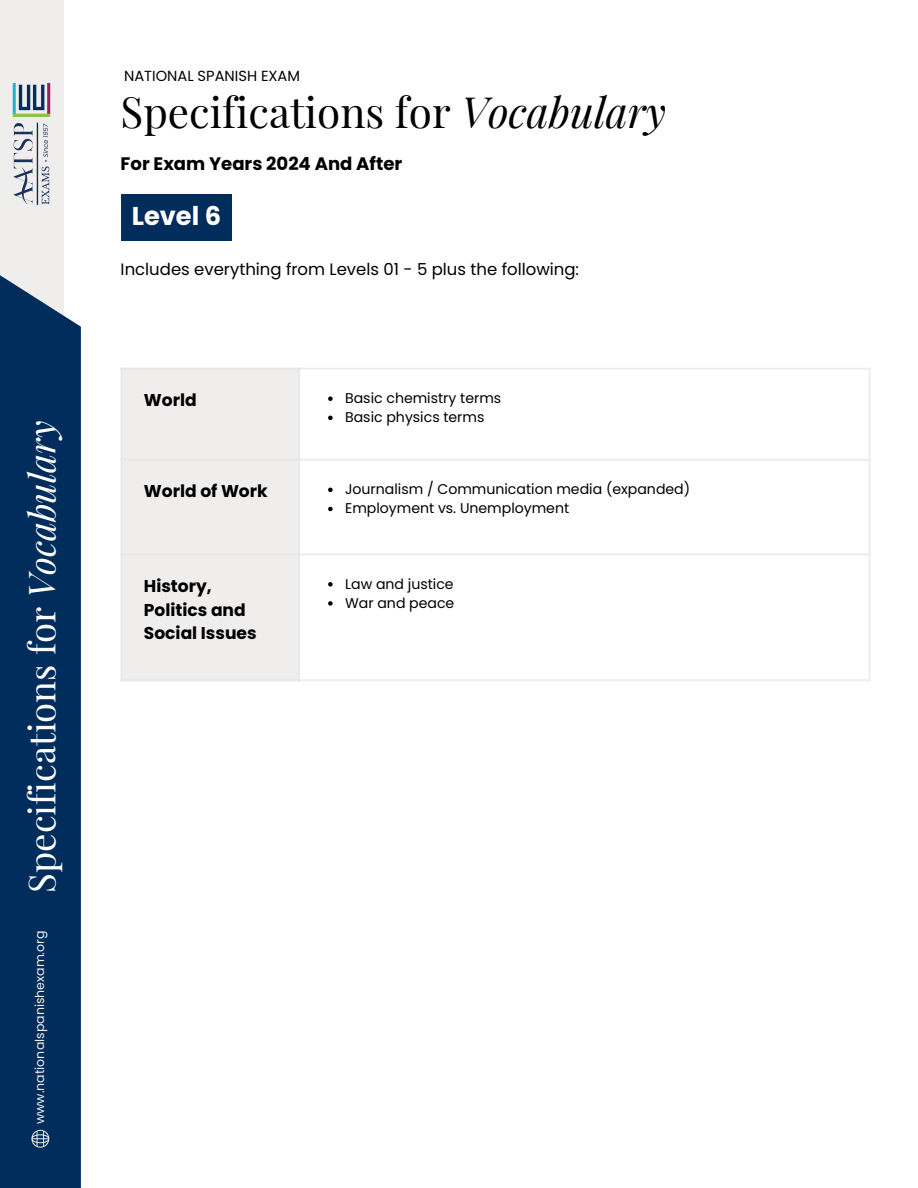
<style>
.page{position:relative;width:918px;height:1188px;background:#fff}
.page>*{position:absolute;margin:0;border:0;box-sizing:border-box;transform-origin:0 0}
.t1{font:42.15px "Playfair Display";color:#000001}
.t2{font:36.45px "Playfair Display";color:#fff}
.t3{font:700 25.8px "Poppins";color:#fff}
.t4{font:700 18px "Poppins";color:#000001}
.t5{font:700 17.1px/23.7px "Poppins";color:#000001}
.t6{font:16.5px "Poppins";color:#000001}
.t7{font:14.7px "Poppins";color:#000001}
.t8{font:14.1px "Poppins";color:#000001}
.t9{font:12.6px "Poppins";color:#f0eeed}
.s1{font-style:italic}
</style>
<div class="page">
<div style="left:123px;top:370px;width:175px;height:309px;background:#f0eeed"></div>
<svg style="left:328px;top:396px;width:5px;height:5px"></svg>
<svg style="left:328px;top:416px;width:5px;height:4px"></svg>
<svg style="left:328px;top:488px;width:5px;height:4px"></svg>
<svg style="left:328px;top:507px;width:5px;height:4px"></svg>
<svg style="left:328px;top:582px;width:5px;height:5px"></svg>
<svg style="left:328px;top:601px;width:5px;height:5px"></svg>
<hr style="left:121px;top:370px;width:2px;height:309px;background:#e8e8e8">
<hr style="left:298px;top:370px;width:2px;height:309px;background:#e8e8e8">
<hr style="left:121px;top:368px;width:179px;height:2px;background:#e8e8e8">
<hr style="left:121px;top:459px;width:179px;height:2px;background:#e8e8e8">
<hr style="left:121px;top:553px;width:179px;height:2px;background:#e8e8e8">
<hr style="left:121px;top:679px;width:179px;height:2px;background:#e8e8e8">
<hr style="left:868px;top:370px;width:3px;height:309px;background:#f0eeed">
<hr style="left:300px;top:368px;width:571px;height:2px;background:#f0eeed">
<hr style="left:300px;top:459px;width:571px;height:2px;background:#f0eeed">
<hr style="left:300px;top:553px;width:571px;height:2px;background:#f0eeed">
<hr style="left:300px;top:679px;width:571px;height:2px;background:#f0eeed">
<div style="left:0;top:0;width:63px;height:906px;background:#f0eeed"></div>
<div style="left:0;top:264px;width:81px;height:924px;background:#002d5c"></div>
<svg style="left:31px;top:1130px;width:18px;height:18px"></svg>
<div style="left:121px;top:194px;width:111px;height:47px;background:#002d5c"></div>
<img style="left:12px;top:83px;width:39px;height:122px">
<p class="t2" style="left:16px;top:893px;width:476px;rotate:-90deg">Specifications for <span class="s1">Vocabulary</span></p>
<p class="t9" style="left:31px;top:1124px;width:195px;rotate:-90deg">www.nationalspanishexam.org</p>
<p class="t7" style="left:124px;top:65px;width:177px">NATIONAL SPANISH EXAM</p>
<p class="t1" style="left:121px;top:82px;width:547px">Specifications for <span class="s1">Vocabulary</span></p>
<p class="t4" style="left:121px;top:151px;width:283px">For Exam Years 2024 And After</p>
<p class="t3" style="left:132px;top:198px;width:91px">Level 6</p>
<p class="t6" style="left:121px;top:258px;width:460px">Includes everything from Levels 01 - 5 plus the following:</p>
<p class="t5" style="left:144px;top:388px;width:54px">World</p>
<h2 class="t8" style="left:345px;top:388px;width:158px">Basic chemistry terms</h2>
<p class="t8" style="left:345px;top:408px;width:141px">Basic physics terms</p>
<p class="t5" style="left:144px;top:480px;width:125px">World of Work</p>
<h6 class="t8" style="left:345px;top:480px;width:347px">Journalism / Communication media (expanded)</h6>
<h1 class="t8" style="left:345px;top:499px;width:226px">Employment vs. Unemployment</h1>
<h4 class="t5" style="left:144px;top:574px;width:114px">History,<br>Politics and<br>Social Issues</h4>
<h3 class="t8" style="left:345px;top:574px;width:110px">Law and justice</h3>
<h5 class="t8" style="left:345px;top:593px;width:111px">War and peace</h5>
</div>
